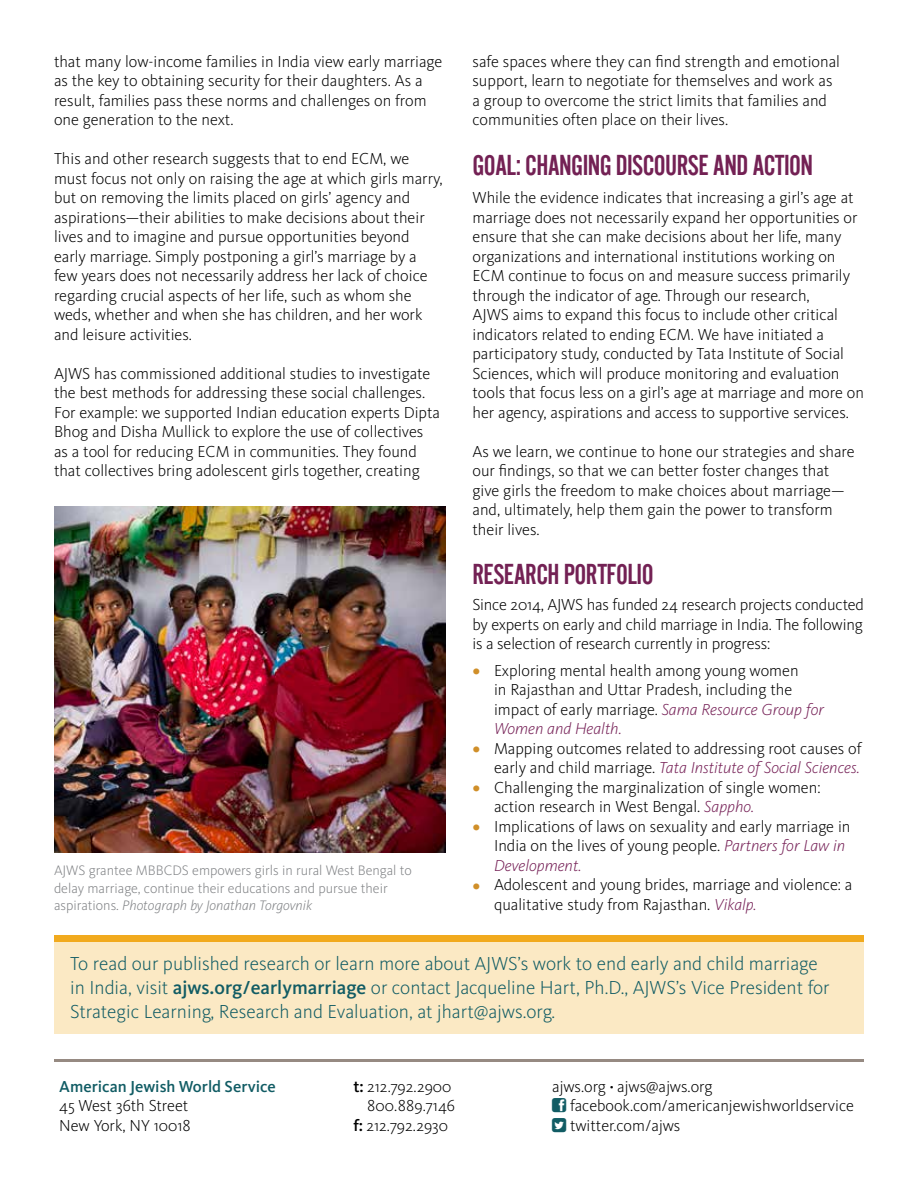
<style>
.page{position:relative;width:918px;height:1188px;background:#fff}
.page>*{position:absolute;margin:0;border:0;box-sizing:border-box;transform-origin:0 0}
.t1{font:30px "Alternate Gothic Com No 2";letter-spacing:-.02em;color:#732154}
.t2{font:300 19.5px/24px "Kievit Pro";color:#115c64}
.t3{font:300 16.5px/19.5px "Kievit Pro";color:#000}
.t4{font:500 16.5px "Kievit Pro";color:#115c64}
.t5{font:300 14.25px/17.1px "Kievit Pro";color:#808285}
.s1{font-style:italic}
.s2{font-weight:500;font-size:19.5px;color:#d08f29}
.s3{font-style:italic;color:#762157}
.s4{font-weight:500}
</style>
<div class="page">
<img style="left:54px;top:507px;width:392px;height:345px">
<hr style="left:54px;top:1059px;width:810px;height:3px;background:#968a82">
<div style="left:54px;top:938px;width:810px;height:96px;background:#fbe9c4"></div>
<div style="left:54px;top:935px;width:810px;height:7px;background:#f1aa1e"></div>
<p class="t3" style="left:54px;top:51px;width:390px">that many low-income families in India view early marriage as the key to obtaining security for their daughters. As a result, families pass these norms and challenges on from one generation to the next.</p>
<p class="t3" style="left:54px;top:149px;width:390px">This and other research suggests that to end ECM, we must focus not only on raising the age at which girls marry, but on removing the limits placed on girls’ agency and aspirations—their abilities to make decisions about their lives and to imagine and pursue opportunities beyond early marriage. Simply postponing a girl’s marriage by a few years does not necessarily address her lack of choice regarding crucial aspects of her life, such as whom she weds, whether and when she has children, and her work and leisure activities.</p>
<p class="t3" style="left:54px;top:363px;width:388px">AJWS has commissioned additional studies to investigate the best methods for addressing these social challenges.<br>For example: we supported Indian education experts Dipta Bhog and Disha Mullick to explore the use of collectives as a tool for reducing ECM in communities. They found that collectives bring adolescent girls together, creating</p>
<p class="t5" style="left:54px;top:862px;width:359px">AJWS grantee MBBCDS empowers girls in rural West Bengal to delay marriage, continue their educations and pursue their aspirations. <span class="s1">Photograph by Jonathan Torgovnik</span></p>
<p class="t3" style="left:473px;top:51px;width:369px">safe spaces where they can find strength and emotional support, learn to negotiate for themselves and work as a group to overcome the strict limits that families and communities often place on their lives.</p>
<h1 class="t1" style="left:472px;top:149px;width:342px">GOAL: CHANGING DISCOURSE AND ACTION</h1>
<p class="t3" style="left:472px;top:188px;width:393px">While the evidence indicates that increasing a girl’s age at marriage does not necessarily expand her opportunities or ensure that she can make decisions about her life, many organizations and international institutions working on ECM continue to focus on and measure success primarily through the indicator of age. Through our research,<br>AJWS aims to expand this focus to include other critical indicators related to ending ECM. We have initiated a participatory study, conducted by Tata Institute of Social Sciences, which will produce monitoring and evaluation tools that focus less on a girl’s age at marriage and more on her agency, aspirations and access to supportive services.</p>
<p class="t3" style="left:472px;top:441px;width:384px">As we learn, we continue to hone our strategies and share our findings, so that we can better foster changes that give girls the freedom to make choices about marriage— and, ultimately, help them gain the power to transform their lives.</p>
<h1 class="t1" style="left:472px;top:559px;width:183px">RESEARCH PORTFOLIO</h1>
<p class="t3" style="left:472px;top:595px;width:393px;text-align:justify">Since 2014, AJWS has funded 24 research projects conducted by experts on early and child marriage in India. The following is a selection of research currently in progress:</p>
<p class="t3" style="left:494px;top:660px;width:331px;text-indent:-22px"><span class="s2">•</span> Exploring mental health among young women<br>in Rajasthan and Uttar Pradesh, including the impact of early marriage. <span class="s3">Sama Resource Group for Women and Health.</span></p>
<p class="t3" style="left:472px;top:738px;width:391px;text-align:right"><span class="s2">•</span> Mapping outcomes related to addressing root causes of early and child marriage. <span class="s3">Tata Institute of Social Sciences.</span></p>
<p class="t3" style="left:494px;top:777px;width:328px;text-indent:-22px"><span class="s2">•</span> Challenging the marginalization of single women: action research in West Bengal. <span class="s3">Sappho.</span></p>
<p class="t3" style="left:494px;top:816px;width:358px;text-indent:-22px"><span class="s2">•</span> Implications of laws on sexuality and early marriage in<br>India on the lives of young people. <span class="s3">Partners for Law in<br>Development.</span></p>
<p class="t3" style="left:494px;top:875px;width:360px;text-indent:-22px"><span class="s2">•</span> Adolescent and young brides, marriage and violence: a qualitative study from Rajasthan. <span class="s3">Vikalp.</span></p>
<p class="t2" style="left:70px;top:952px;width:761px">To read our published research or learn more about AJWS’s work to end early and child marriage in India, visit <span class="s4">ajws.org/earlymarriage</span> or contact Jacqueline Hart, Ph.D., AJWS’s Vice President for<br>Strategic Learning, Research and Evaluation, at jhart@ajws.org.</p>
<p class="t4" style="left:59px;top:1076px;width:218px">American Jewish World Service</p>
<p class="t3" style="left:59px;top:1096px;width:133px">45 West 36th Street<br>New York, NY 10018</p>
<p class="t3" style="left:354px;top:1076px;width:99px"><span class="s4">t:</span> 212.792.2900</p>
<p class="t3" style="left:367px;top:1096px;width:89px">800.889.7146</p>
<p class="t3" style="left:354px;top:1116px;width:96px"><span class="s4">f:</span> 212.792.2930</p>
<p class="t3" style="left:570px;top:1076px;width:285px;text-indent:-18px">ajws.org <span class="s4">·</span> ajws@ajws.org facebook.com/americanjewishworldservice twitter.com/ajws</p>
</div>
